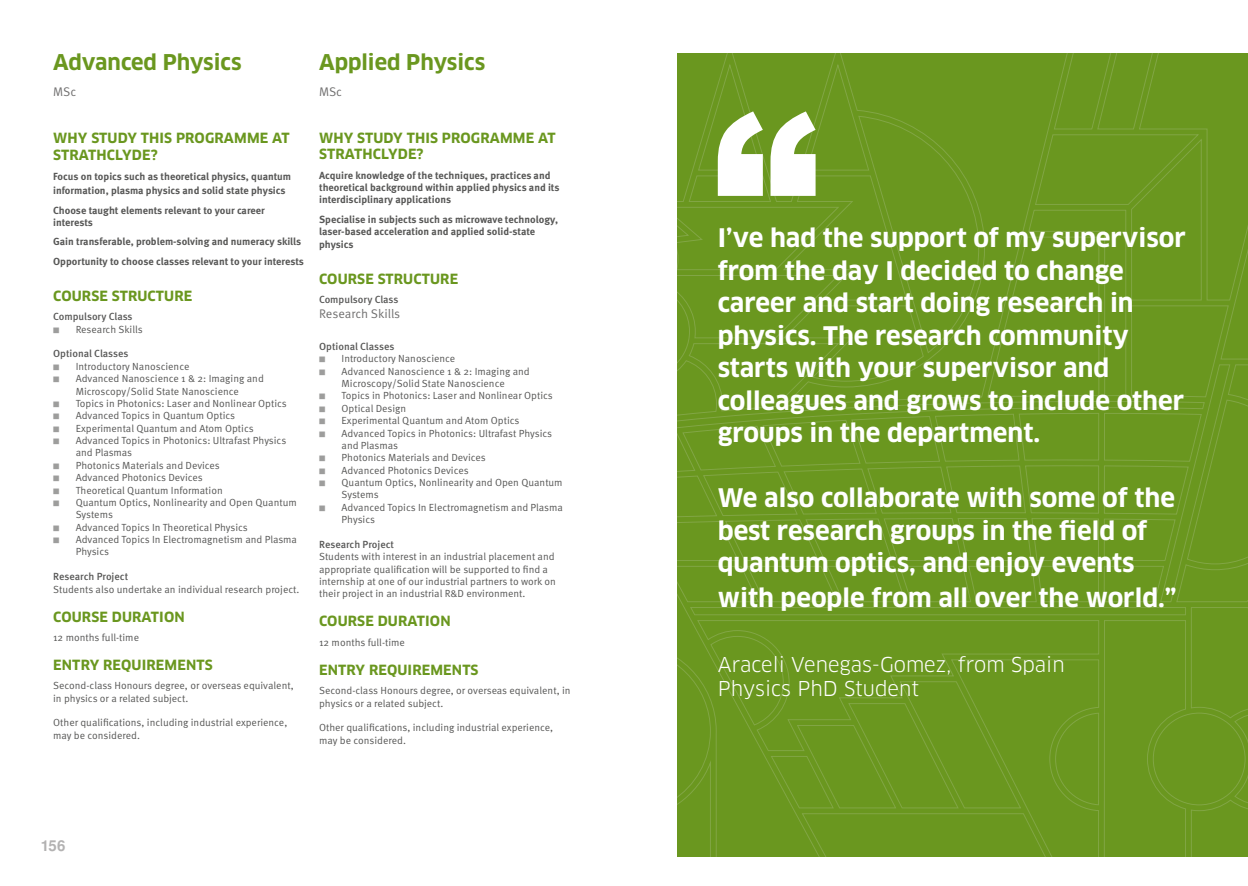
<style>
.page{position:relative;width:1248px;height:886px;background:#fff}
.page>*{position:absolute;margin:0;border:0;box-sizing:border-box;transform-origin:0 0}
.t1{font:700 25px/32.5px "Clan OT";color:#fff}
.course_title_green_1{font:700 21.25px "Clan OT";color:#6a971f}
.t2{font:20px/24px "Clan OT";color:#fff}
.t3{font:700 15px "Nimbus San L";color:#b3b2b2}
.Why_this_course_titl{font:700 13.75px "Clan OT";letter-spacing:.01em;color:#6a971f}
.UCAS_Code{font:700 13.75px/16.5px "Clan OT";letter-spacing:.01em;color:#6a971f}
.UCAS_Code-2{font:12.5px "Meta OT Norm";letter-spacing:-.005em;color:#706f6f}
.Body_text{font:10.25px/12.4px "Meta OT Norm";color:#575756}
.Why_this_course_body{font:700 10.25px/12.4px "Meta OT";color:#575756}
.Body_text-2{font:500 10.25px "Meta OT";letter-spacing:-.005em;color:#575756}
.s1{font-size:7.5px;color:#9d9d9c}
</style>
<div class="page">
<svg style="left:677px;top:53px;width:570px;height:803px;background:#6b9720"></svg>
<svg style="left:717px;top:111px;width:45px;height:85px"></svg>
<svg style="left:770px;top:111px;width:45px;height:85px"></svg>
<p class="course_title_green_1" style="left:53px;top:50px;width:190px">Advanced Physics</p>
<p class="UCAS_Code-2" style="left:53px;top:84px;width:25px">MSc</p>
<p class="UCAS_Code" style="left:53px;top:130px;width:238px">WHY STUDY THIS PROGRAMME AT<br>STRATHCLYDE?</p>
<p class="Why_this_course_body" style="left:53px;top:170px;width:239px;line-height:13.8px">Focus on topics such as theoretical physics, quantum information, plasma physics and solid state physics</p>
<p class="Why_this_course_body" style="left:53px;top:204px;width:213px">Choose taught elements relevant to your career interests</p>
<p class="Why_this_course_body" style="left:53px;top:236px;width:249px">Gain transferable, problem-solving and numeracy skills</p>
<p class="Why_this_course_body" style="left:53px;top:255px;width:252px">Opportunity to choose classes relevant to your interests</p>
<p class="Why_this_course_titl" style="left:53px;top:288px;width:141px">COURSE STRUCTURE</p>
<p class="Body_text-2" style="left:53px;top:310px;width:81px">Compulsory Class</p>
<p class="Body_text" style="left:53px;top:323px;width:91px"><span class="s1">■</span> Research Skills</p>
<p class="Body_text-2" style="left:53px;top:347px;width:77px">Optional Classes</p>
<p class="Body_text" style="left:53px;top:360px;width:138px"><span class="s1">■</span> Introductory Nanoscience</p>
<p class="Body_text" style="left:53px;top:373px;width:212px;text-align:center"><span class="s1">■</span> Advanced Nanoscience 1 &amp; 2: Imaging and<br>Microscopy/Solid State Nanoscience</p>
<p class="Body_text" style="left:53px;top:397px;width:235px"><span class="s1">■</span> Topics in Photonics: Laser and Nonlinear Optics</p>
<p class="Body_text" style="left:53px;top:410px;width:183px"><span class="s1">■</span> Advanced Topics in Quantum Optics</p>
<p class="Body_text" style="left:53px;top:422px;width:202px"><span class="s1">■</span> Experimental Quantum and Atom Optics</p>
<p class="Body_text" style="left:76px;top:434px;width:212px;text-indent:-22px"><span class="s1">■</span> Advanced Topics in Photonics: Ultrafast Physics and Plasmas</p>
<p class="Body_text" style="left:53px;top:459px;width:168px"><span class="s1">■</span> Photonics Materials and Devices</p>
<p class="Body_text" style="left:53px;top:472px;width:151px"><span class="s1">■</span> Advanced Photonics Devices</p>
<p class="Body_text" style="left:53px;top:484px;width:171px"><span class="s1">■</span> Theoretical Quantum Information</p>
<p class="Body_text" style="left:76px;top:496px;width:222px;text-indent:-22px"><span class="s1">■</span> Quantum Optics, Nonlinearity and Open Quantum<br>Systems</p>
<p class="Body_text" style="left:53px;top:521px;width:196px"><span class="s1">■</span> Advanced Topics In Theoretical Physics</p>
<p class="Body_text" style="left:76px;top:533px;width:223px;text-indent:-22px"><span class="s1">■</span> Advanced Topics In Electromagnetism and Plasma<br>Physics</p>
<p class="Body_text-2" style="left:53px;top:570px;width:76px">Research Project</p>
<p class="Body_text" style="left:53px;top:583px;width:248px">Students also undertake an individual research project.</p>
<p class="Why_this_course_titl" style="left:53px;top:608px;width:133px">COURSE DURATION</p>
<p class="Body_text" style="left:53px;top:631px;width:87px">12 months full-time</p>
<p class="Why_this_course_titl" style="left:53px;top:657px;width:161px">ENTRY REQUIREMENTS</p>
<p class="Body_text" style="left:53px;top:680px;width:242px">Second-class Honours degree, or overseas equivalent, in physics or a related subject.</p>
<p class="Body_text" style="left:53px;top:717px;width:236px">Other qualifications, including industrial experience, may be considered.</p>
<p class="course_title_green_1" style="left:319px;top:50px;width:168px">Applied Physics</p>
<p class="UCAS_Code-2" style="left:319px;top:84px;width:25px">MSc</p>
<p class="UCAS_Code" style="left:319px;top:130px;width:238px">WHY STUDY THIS PROGRAMME AT<br>STRATHCLYDE?</p>
<p class="Why_this_course_body" style="left:319px;top:169px;width:242px">Acquire knowledge of the techniques, practices and theoretical background within applied physics and its interdisciplinary applications</p>
<p class="Why_this_course_body" style="left:319px;top:213px;width:240px">Specialise in subjects such as microwave technology, laser-based acceleration and applied solid-state physics</p>
<p class="Why_this_course_titl" style="left:319px;top:271px;width:141px">COURSE STRUCTURE</p>
<p class="Body_text-2" style="left:319px;top:293px;width:81px">Compulsory Class</p>
<p class="UCAS_Code-2" style="left:319px;top:306px;width:83px">Research Skills</p>
<p class="Body_text-2" style="left:319px;top:340px;width:77px">Optional Classes</p>
<p class="Body_text" style="left:319px;top:353px;width:138px"><span class="s1">■</span> Introductory Nanoscience</p>
<p class="Body_text" style="left:319px;top:365px;width:212px;text-align:center"><span class="s1">■</span> Advanced Nanoscience 1 &amp; 2: Imaging and<br>Microscopy/Solid State Nanoscience</p>
<p class="Body_text" style="left:319px;top:390px;width:235px"><span class="s1">■</span> Topics in Photonics: Laser and Nonlinear Optics</p>
<p class="Body_text" style="left:319px;top:402px;width:89px"><span class="s1">■</span> Optical Design</p>
<p class="Body_text" style="left:319px;top:415px;width:202px"><span class="s1">■</span> Experimental Quantum and Atom Optics</p>
<p class="Body_text" style="left:341px;top:427px;width:212px;text-indent:-22px"><span class="s1">■</span> Advanced Topics in Photonics: Ultrafast Physics and Plasmas</p>
<p class="Body_text" style="left:319px;top:452px;width:168px"><span class="s1">■</span> Photonics Materials and Devices</p>
<p class="Body_text" style="left:319px;top:464px;width:151px"><span class="s1">■</span> Advanced Photonics Devices</p>
<p class="Body_text" style="left:341px;top:476px;width:222px;text-indent:-22px"><span class="s1">■</span> Quantum Optics, Nonlinearity and Open Quantum<br>Systems</p>
<p class="Body_text" style="left:341px;top:501px;width:223px;text-indent:-22px"><span class="s1">■</span> Advanced Topics In Electromagnetism and Plasma<br>Physics</p>
<p class="Body_text-2" style="left:319px;top:538px;width:76px">Research Project</p>
<p class="Body_text" style="left:319px;top:551px;width:238px">Students with interest in an industrial placement and appropriate qualification will be supported to find a internship at one of our industrial partners to work on their project in an industrial R&amp;D environment.</p>
<p class="Why_this_course_titl" style="left:319px;top:613px;width:133px">COURSE DURATION</p>
<p class="Body_text" style="left:319px;top:636px;width:87px">12 months full-time</p>
<p class="Why_this_course_titl" style="left:319px;top:662px;width:161px">ENTRY REQUIREMENTS</p>
<p class="Body_text" style="left:319px;top:684px;width:253px">Second-class Honours degree, or overseas equivalent, in physics or a related subject.</p>
<p class="Body_text" style="left:319px;top:722px;width:236px">Other qualifications, including industrial experience, may be considered.</p>
<h3 class="t3" style="left:41px;top:835px;width:26px">156</h3>
<p class="t1" style="left:717px;top:222px;width:469px">I’ve had the support of my supervisor from the day I decided to change career and start doing research in physics. The research community starts with your supervisor and colleagues and grows to include other groups in the department.</p>
<p class="t1" style="left:717px;top:482px;width:458px">We also collaborate with some of the best research groups in the field of quantum optics, and enjoy events</p>
<p class="t1" style="left:717px;top:582px;width:460px">with people from all over the world.”</p>
<p class="t2" style="left:717px;top:652px;width:348px">Araceli Venegas-Gomez, from Spain<br>Physics PhD Student</p>
</div>
